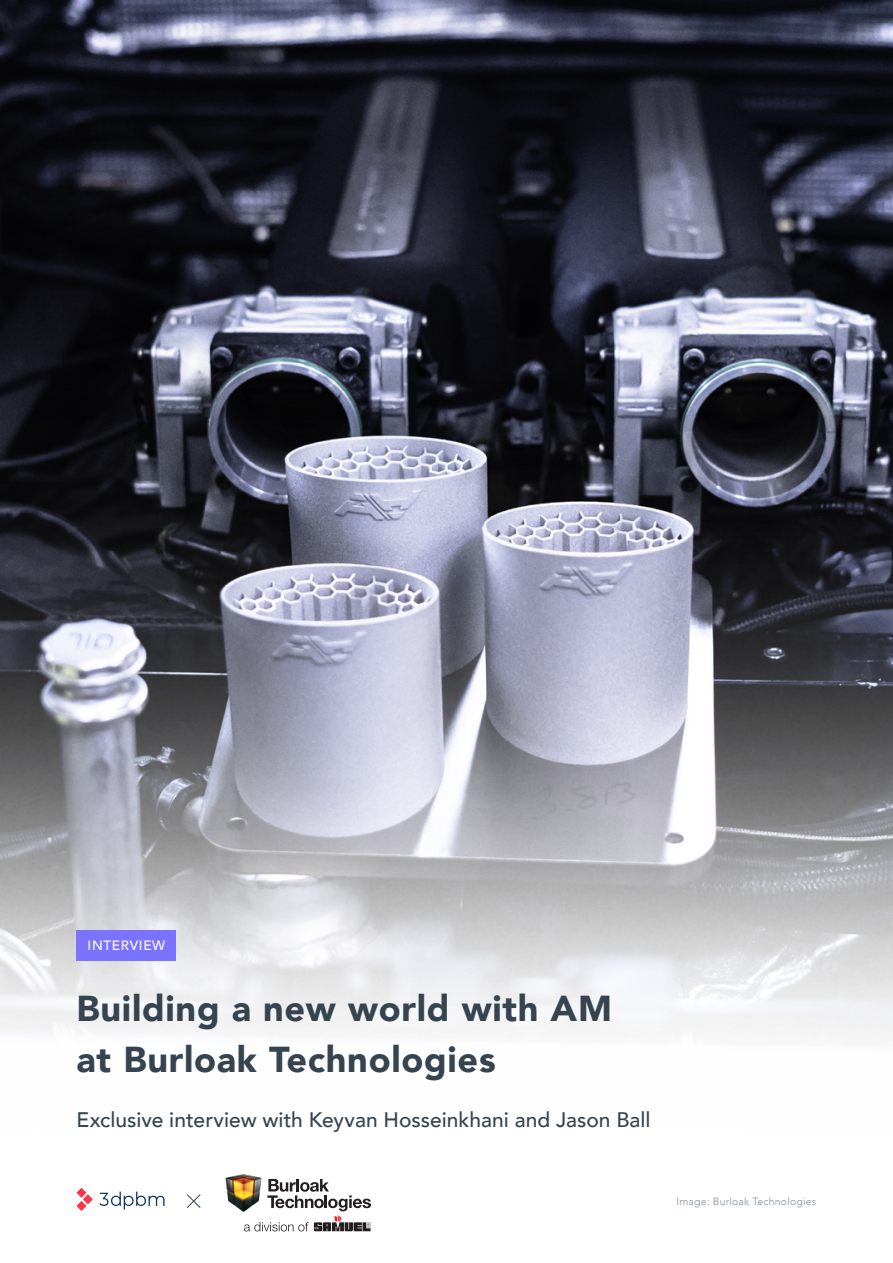
<style>
.page{position:relative;width:893px;height:1263px;background:#fff}
.page>*{position:absolute;margin:0;border:0;box-sizing:border-box;transform-origin:0 0}
.t1{font:900 36px/51px "Avenir";letter-spacing:.02em;color:#364450}
.Title_Sub-title{font:500 21px "Avenir";color:#364450}
.Category{font:500 13.5px "Avenir";letter-spacing:.05em;color:#fff}
.Image_Credit{font:300 10.5px "Avenir";letter-spacing:.02em;color:#868f96}
</style>
<div class="page">
<img style="left:0;top:0;width:893px;height:220px">
<img style="left:0;top:220px;width:893px;height:1012px">
<svg style="left:186px;top:1193px;width:15px;height:16px"></svg>
<img style="left:223px;top:1173px;width:42px;height:42px">
<svg style="left:244px;top:1179px;width:127px;height:52px"></svg>
<div style="left:77px;top:930px;width:99px;height:31px;background:#7a73ff"></div>
<svg style="left:77px;top:1188px;width:16px;height:23px"></svg>
<svg style="left:99px;top:1191px;width:66px;height:18px"></svg>
<p class="Category" style="left:88px;top:934px;width:79px">INTERVIEW</p>
<p class="t1" style="left:77px;top:982px;width:537px">Building a new world with AM at Burloak Technologies</p>
<p class="Title_Sub-title" style="left:77px;top:1101px;width:575px">Exclusive interview with Keyvan Hosseinkhani and Jason Ball</p>
<p class="Image_Credit" style="left:676px;top:1195px;width:141px">Image: Burloak Technologies</p>
</div>
